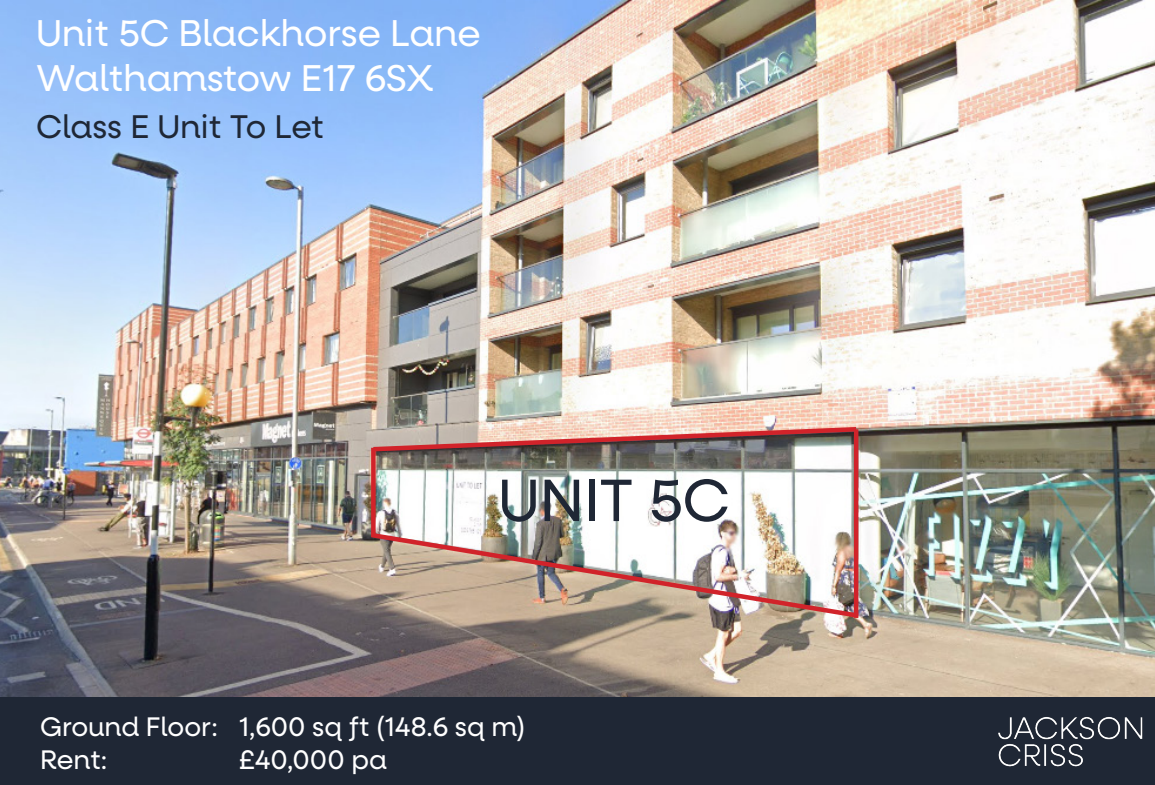
<style>
.page{position:relative;width:1155px;height:785px;background:#fff}
.page>*{position:absolute;margin:0;border:0;box-sizing:border-box;transform-origin:0 0}
.t1{font:60px "Neulis Alt";color:#1f2735}
.t2{font:37.5px "Neulis Alt";color:#fff}
.t3{font:33px "Neulis Alt";color:#1f2735}
.t4{font:27px "Neulis Alt";color:#fff}
</style>
<div class="page">
<img style="left:0;top:0;width:1155px;height:698px">
<div style="left:0;top:698px;width:1155px;height:87px;background:#1f2735"></div>
<img style="left:998px;top:717px;width:145px;height:50px">
<div style="left:371px;top:448px;width:5px;height:89px;background:#d1232a"></div>
<hr style="left:854px;top:429px;width:4px;height:189px;background:#d1232a">
<img style="left:369px;top:425px;width:492px;height:29px">
<img style="left:366px;top:530px;width:497px;height:91px">
<p class="t2" style="left:36px;top:12px;width:446px">Unit 5C Blackhorse Lane</p>
<p class="t2" style="left:36px;top:57px;width:399px">Walthamstow E17 6SX</p>
<p class="t3" style="left:36px;top:108px;width:289px">Class E Unit To Let</p>
<p class="t1" style="left:498px;top:466px;width:233px">UNIT 5C</p>
<p class="t4" style="left:40px;top:712px;width:487px">Ground Floor: 1,600 sq ft (148.6 sq m)</p>
<p class="t4" style="left:40px;top:744px;width:69px">Rent:</p>
<p class="t4" style="left:239px;top:744px;width:149px">£40,000 pa</p>
</div>
